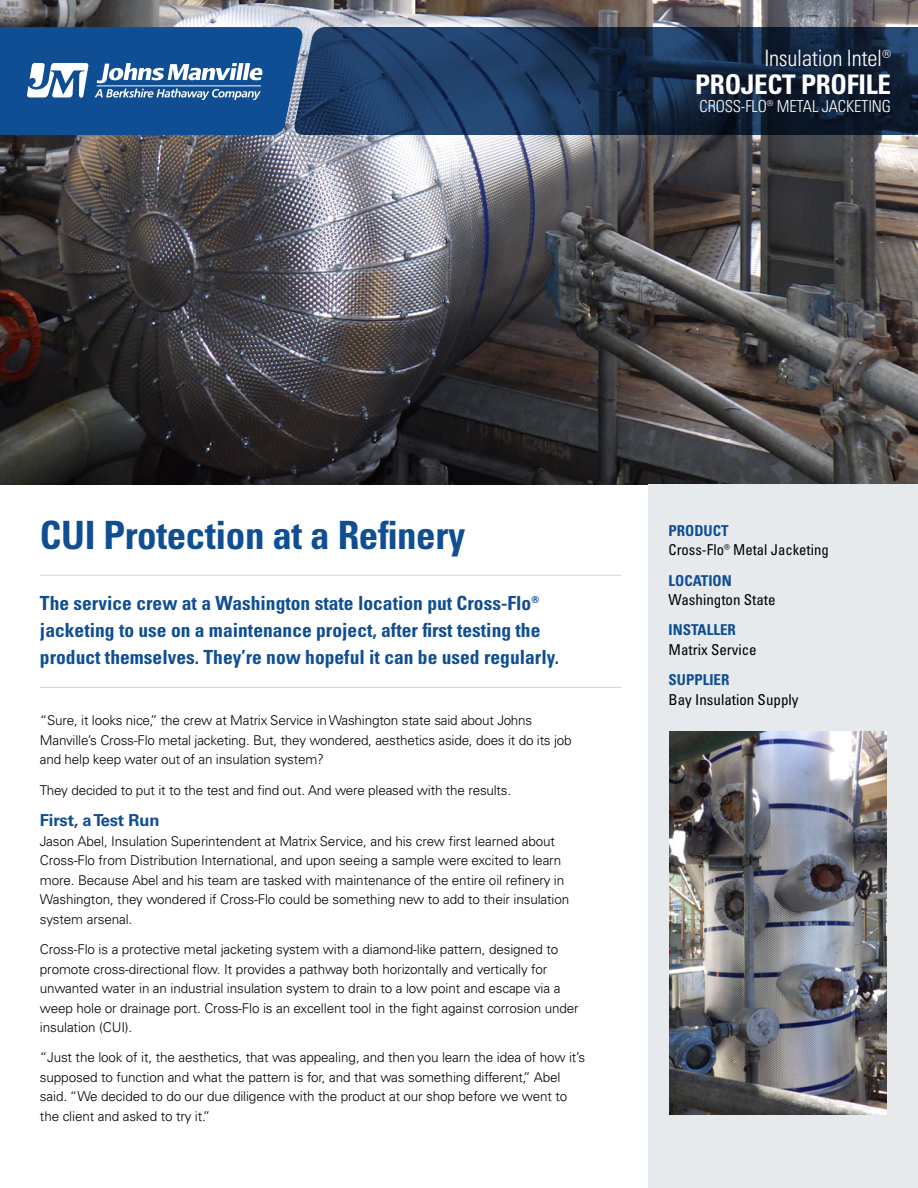
<style>
.page{position:relative;width:918px;height:1188px;background:#fff}
.page>*{position:absolute;margin:0;border:0;box-sizing:border-box;transform-origin:0 0}
.t1{font:700 condensed 39px "Univers LT Pro";letter-spacing:-.01em;color:#0f4e92}
.t2{font:700 condensed 27px "Univers LT Pro";letter-spacing:-.01em;color:#fff}
.t3{font:300 condensed 22.5px "Univers LT Pro";letter-spacing:-.01em;color:#fff}
.t4{font:700 condensed 19.5px/27px "Univers LT Pro";color:#0f4e92}
.t5{font:300 condensed 16.5px "Univers LT Pro";letter-spacing:-.01em;color:#fff}
.t6{font:700 16.5px "Univers LT Pro 65";letter-spacing:-.01em;color:#0f4e92}
.t7{font:condensed 15px "Univers LT Pro";color:#000}
.t8{font:700 condensed 15px "Univers LT Pro";color:#0f4e92}
.t9{font:300 13.5px/19.5px "Univers LT Pro 45";letter-spacing:-.01em;color:#000}
</style>
<div class="page">
<img style="left:0;top:0;width:918px;height:484px">
<hr style="left:40px;top:575px;width:581px;height:1px;background:#cfd4d8">
<hr style="left:40px;top:687px;width:581px;height:1px;background:#cfd4d8">
<div style="left:648px;top:484px;width:270px;height:704px;background:#e7eaec"></div>
<img style="left:670px;top:731px;width:217px;height:384px">
<svg style="left:306px;top:27px;width:612px;height:108px;background:#18304f"></svg>
<svg style="left:0;top:27px;width:306px;height:108px;background:#2c629d"></svg>
<hr style="left:97px;top:86px;width:164px;height:1px;background:#fff">
<h3 class="t3" style="left:764px;top:43px;width:128px">Insulation Intel®</h3>
<p class="t5" style="left:700px;top:95px;width:193px">CROSS-FLO® METAL JACKETING</p>
<h2 class="t2" style="left:695px;top:67px;width:197px">PROJECT PROFILE</h2>
<h1 class="t1" style="left:40px;top:511px;width:427px">CUI Protection at a Refinery</h1>
<h3 class="t4" style="left:40px;top:590px;width:521px">The service crew at a Washington state location put Cross-Flo® jacketing to use on a maintenance project, after first testing the product themselves. They’re now hopeful it can be used regularly.</h3>
<p class="t9" style="left:40px;top:710px;width:533px">“Sure, it looks nice,” the crew at Matrix Service in Washington state said about Johns<br>Manville’s Cross-Flo metal jacketing. But, they wondered, aesthetics aside, does it do its job and help keep water out of an insulation system?</p>
<p class="t9" style="left:40px;top:780px;width:473px">They decided to put it to the test and find out. And were pleased with the results.</p>
<p class="t6" style="left:40px;top:809px;width:121px">First, a Test Run</p>
<p class="t9" style="left:40px;top:831px;width:531px">Jason Abel, Insulation Superintendent at Matrix Service, and his crew first learned about Cross-Flo from Distribution International, and upon seeing a sample were excited to learn more. Because Abel and his team are tasked with maintenance of the entire oil refinery in Washington, they wondered if Cross-Flo could be something new to add to their insulation system arsenal.</p>
<p class="t9" style="left:40px;top:939px;width:540px">Cross-Flo is a protective metal jacketing system with a diamond-like pattern, designed to promote cross-directional flow. It provides a pathway both horizontally and vertically for unwanted water in an industrial insulation system to drain to a low point and escape via a weep hole or drainage port. Cross-Flo is an excellent tool in the fight against corrosion under insulation (CUI).</p>
<p class="t9" style="left:40px;top:1048px;width:547px">“Just the look of it, the aesthetics, that was appealing, and then you learn the idea of how it’s supposed to function and what the pattern is for, and that was something different,” Abel said. “We decided to do our due diligence with the product at our shop before we went to the client and asked to try it.”</p>
<p class="t8" style="left:669px;top:521px;width:62px">PRODUCT</p>
<p class="t7" style="left:669px;top:540px;width:162px">Cross-Flo® Metal Jacketing</p>
<p class="t8" style="left:669px;top:571px;width:65px">LOCATION</p>
<p class="t7" style="left:669px;top:590px;width:109px">Washington State</p>
<p class="t8" style="left:669px;top:621px;width:69px">INSTALLER</p>
<p class="t7" style="left:669px;top:640px;width:90px">Matrix Service</p>
<p class="t8" style="left:669px;top:671px;width:62px">SUPPLIER</p>
<p class="t7" style="left:669px;top:690px;width:131px">Bay Insulation Supply</p>
</div>
